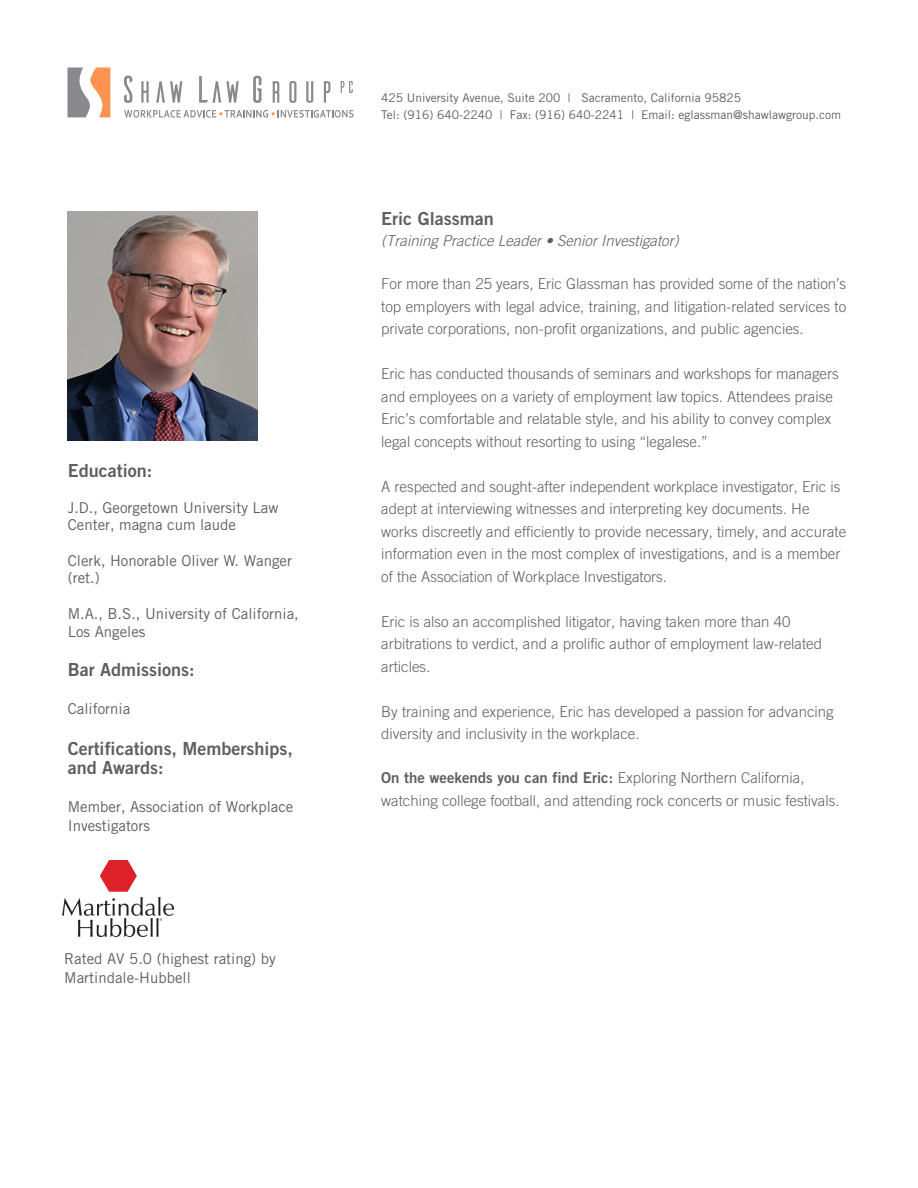
<style>
.page{position:relative;width:918px;height:1188px;background:#fff}
.page>*{position:absolute;margin:0;border:0;box-sizing:border-box;transform-origin:0 0}
.t1{font:18px/19.5px "Trade Gothic LT Std Bd 2";color:#5f5f62}
.t2{font:300 15px/22.5px "Trade Gothic LT Std";color:#5f5f62}
.t3{font:15px/17.2px "Trade Gothic LT Std";color:#5f5f62}
.t4{font:italic 300 15px "Trade Gothic LT Std";color:#5f5f62}
.t5{font:12px/16.5px "Trade Gothic LT Std";color:#5f5f62}
.s1{font-family:"Trade Gothic LT Std Bd 2";font-weight:400}
</style>
<div class="page">
<svg style="left:68px;top:68px;width:42px;height:49px"></svg>
<svg style="left:124px;top:76px;width:9px;height:27px"></svg>
<svg style="left:141px;top:81px;width:8px;height:22px"></svg>
<svg style="left:156px;top:81px;width:26px;height:22px"></svg>
<svg style="left:199px;top:76px;width:40px;height:27px"></svg>
<svg style="left:253px;top:76px;width:9px;height:27px"></svg>
<svg style="left:273px;top:81px;width:6px;height:22px"></svg>
<svg style="left:289px;top:81px;width:7px;height:22px"></svg>
<svg style="left:306px;top:81px;width:7px;height:22px"></svg>
<svg style="left:324px;top:81px;width:6px;height:22px"></svg>
<svg style="left:341px;top:81px;width:12px;height:12px"></svg>
<svg style="left:124px;top:110px;width:229px;height:8px"></svg>
<img style="left:68px;top:212px;width:190px;height:229px">
<img style="left:63px;top:860px;width:110px;height:77px">
<p class="t1" style="left:68px;top:460px;width:86px">Education:</p>
<p class="t3" style="left:68px;top:499px;width:212px">J.D., Georgetown University Law<br>Center, magna cum laude</p>
<p class="t3" style="left:68px;top:552px;width:226px">Clerk, Honorable Oliver W. Wanger (ret.)</p>
<p class="t3" style="left:68px;top:605px;width:233px">M.A., B.S., University of California,<br>Los Angeles</p>
<p class="t1" style="left:68px;top:660px;width:128px">Bar Admissions:</p>
<p class="t3" style="left:68px;top:699px;width:64px">California</p>
<p class="t1" style="left:68px;top:738px;width:227px">Certifications, Memberships, and Awards:</p>
<p class="t3" style="left:68px;top:798px;width:227px;line-height:18.8px">Member, Association of Workplace<br>Investigators</p>
<p class="t3" style="left:64px;top:949px;width:213px;line-height:18.8px">Rated AV 5.0 (highest rating) by<br>Martindale-Hubbell</p>
<p class="t5" style="left:381px;top:90px;width:462px">425 University Avenue, Suite 200 | Sacramento, California 95825<br>Tel: (916) 640-2240 | Fax: (916) 640-2241 | Email: eglassman@shawlawgroup.com</p>
<p class="t1" style="left:381px;top:208px;width:114px">Eric Glassman</p>
<p class="t4" style="left:381px;top:232px;width:299px">(Training Practice Leader • Senior Investigator)</p>
<p class="t2" style="left:381px;top:273px;width:467px;text-align:justify">For more than 25 years, Eric Glassman has provided some of the nation’s top employers with legal advice, training, and litigation-related services to private corporations, non-profit organizations, and public agencies.</p>
<p class="t2" style="left:381px;top:363px;width:459px">Eric has conducted thousands of seminars and workshops for managers and employees on a variety of employment law topics. Attendees praise Eric’s comfortable and relatable style, and his ability to convey complex legal concepts without resorting to using “legalese.”</p>
<p class="t2" style="left:381px;top:475px;width:467px">A respected and sought-after independent workplace investigator, Eric is adept at interviewing witnesses and interpreting key documents. He works discreetly and efficiently to provide necessary, timely, and accurate information even in the most complex of investigations, and is a member of the Association of Workplace Investigators.</p>
<p class="t2" style="left:381px;top:610px;width:442px">Eric is also an accomplished litigator, having taken more than 40 arbitrations to verdict, and a prolific author of employment law-related articles.</p>
<p class="t2" style="left:381px;top:700px;width:454px">By training and experience, Eric has developed a passion for advancing diversity and inclusivity in the workplace.</p>
<p class="t2" style="left:381px;top:767px;width:460px"><span class="s1">On the weekends you can find Eric:</span> Exploring Northern California, watching college football, and attending rock concerts or music festivals.</p>
</div>
